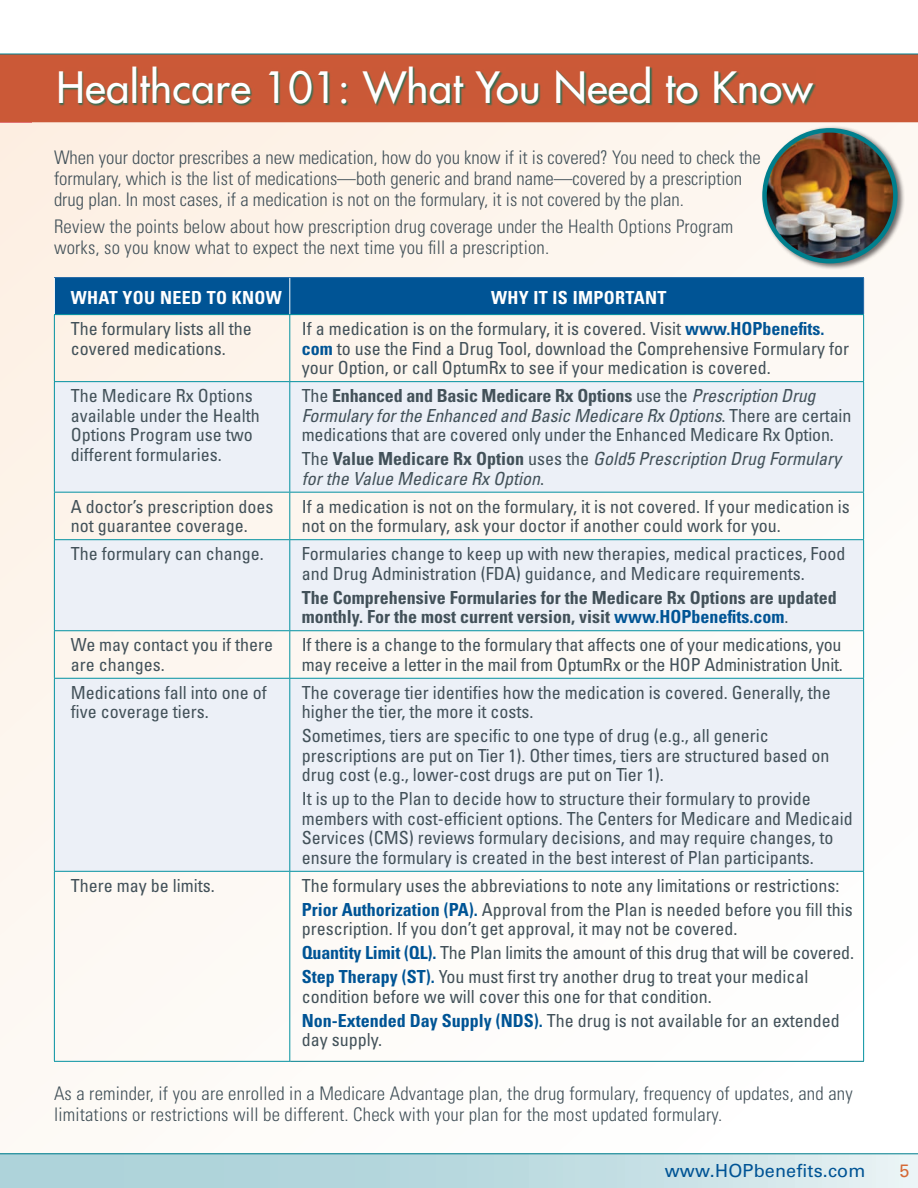
<style>
.page{position:relative;width:918px;height:1188px;background:#fff}
.page>*{position:absolute;margin:0;border:0;box-sizing:border-box;transform-origin:0 0}
.CK_A_head{font:500 42px "Futura Std";letter-spacing:.01em;color:#fff}
.CK_Body{font:300 condensed 18.75px/21px "Univers LT Std";letter-spacing:.01em;color:#425159}
.t1{font:condensed 18px/19.5px "Univers LT Std";color:#425159}
.t2{font:700 condensed 18px/19.5px "Univers LT Std";color:#425159}
.t3{font:italic condensed 18px/19.5px "Univers LT Std";color:#425159}
.t4{font:700 condensed 18px "Univers LT Std";letter-spacing:.02em;color:#fff}
.CK_Body-2{font:18px "Univers LT Std";letter-spacing:.01em;color:#005495}
.t5{font:18px "Univers LT Std";color:#d56a37}
.s1{font-weight:700;color:#005495}
.s2{font-weight:700}
.s3{font-style:italic}
.s4{font-style:normal}
.s5{font-weight:700;font-style:normal}
.s6{color:#005495}
.s7{font-weight:400}
</style>
<div class="page">
<div style="left:0;top:54px;width:918px;height:1110px;background:linear-gradient(to right,#fdf4eb,#fefdfb)"></div>
<div style="left:0;top:54px;width:918px;height:68px;background:#cb5937"></div>
<svg style="left:60px;top:67px;width:756px;height:40px"></svg>
<div style="left:761px;top:126px;width:144px;height:144px;background:#231f20;opacity:.65"></div>
<img style="left:765px;top:130px;width:130px;height:131px;border-radius:65px">
<div style="left:762px;top:128px;width:136px;height:135px;border:4px solid #007f8d;border-radius:50%"></div>
<div style="left:55px;top:278px;width:808px;height:36px;background:#005495"></div>
<svg style="left:55px;top:382px;width:808px;height:489px;background:#eef1f5"></svg>
<hr style="left:54px;top:277px;width:236px;height:1px;background:#2369a5">
<hr style="left:290px;top:277px;width:574px;height:1px;background:#2369a5">
<hr style="left:863px;top:278px;width:1px;height:36px;background:#2369a5">
<hr style="left:54px;top:278px;width:1px;height:36px;background:#fff">
<hr style="left:289px;top:278px;width:1px;height:36px;background:#fff">
<hr style="left:54px;top:314px;width:236px;height:1px;background:#0291a0">
<hr style="left:54px;top:315px;width:1px;height:66px;background:#0291a0">
<hr style="left:290px;top:314px;width:574px;height:1px;background:#0291a0">
<hr style="left:289px;top:315px;width:1px;height:66px;background:#0291a0">
<hr style="left:863px;top:315px;width:1px;height:66px;background:#0291a0">
<hr style="left:54px;top:381px;width:236px;height:1px;background:#0291a0">
<hr style="left:54px;top:382px;width:1px;height:110px;background:#0291a0">
<hr style="left:290px;top:381px;width:574px;height:1px;background:#0291a0">
<hr style="left:289px;top:382px;width:1px;height:110px;background:#0291a0">
<hr style="left:863px;top:382px;width:1px;height:110px;background:#0291a0">
<hr style="left:54px;top:492px;width:236px;height:1px;background:#0291a0">
<hr style="left:54px;top:493px;width:1px;height:46px;background:#0291a0">
<hr style="left:290px;top:492px;width:574px;height:1px;background:#0291a0">
<hr style="left:289px;top:493px;width:1px;height:46px;background:#0291a0">
<hr style="left:863px;top:493px;width:1px;height:46px;background:#0291a0">
<hr style="left:54px;top:539px;width:236px;height:1px;background:#0291a0">
<hr style="left:54px;top:540px;width:1px;height:90px;background:#0291a0">
<hr style="left:290px;top:539px;width:574px;height:1px;background:#0291a0">
<hr style="left:289px;top:540px;width:1px;height:90px;background:#0291a0">
<hr style="left:863px;top:540px;width:1px;height:90px;background:#0291a0">
<hr style="left:54px;top:630px;width:236px;height:1px;background:#0291a0">
<hr style="left:54px;top:631px;width:1px;height:47px;background:#0291a0">
<hr style="left:290px;top:630px;width:574px;height:1px;background:#0291a0">
<hr style="left:289px;top:631px;width:1px;height:47px;background:#0291a0">
<hr style="left:863px;top:631px;width:1px;height:47px;background:#0291a0">
<hr style="left:54px;top:678px;width:236px;height:1px;background:#0291a0">
<hr style="left:54px;top:679px;width:1px;height:192px;background:#0291a0">
<hr style="left:290px;top:678px;width:574px;height:1px;background:#0291a0">
<hr style="left:289px;top:679px;width:1px;height:192px;background:#0291a0">
<hr style="left:863px;top:679px;width:1px;height:192px;background:#0291a0">
<hr style="left:54px;top:871px;width:236px;height:1px;background:#0291a0">
<hr style="left:54px;top:872px;width:1px;height:189px;background:#0291a0">
<hr style="left:290px;top:871px;width:574px;height:1px;background:#0291a0">
<hr style="left:289px;top:872px;width:1px;height:189px;background:#0291a0">
<hr style="left:863px;top:872px;width:1px;height:189px;background:#0291a0">
<hr style="left:54px;top:1061px;width:236px;height:1px;background:#0291a0">
<hr style="left:290px;top:1061px;width:574px;height:1px;background:#007f8d">
<div style="left:0;top:1154px;width:918px;height:34px;background:linear-gradient(to right,#a2cdd4,#dcecef)"></div>
<hr style="left:0;top:54px;width:918px;height:1px;background:#007f8d">
<hr style="left:0;top:1153px;width:918px;height:1px;background:#007f8d">
<p class="CK_A_head" style="left:56px;top:61px;width:758px">Healthcare 101: What You Need to Know</p>
<p class="CK_Body" style="left:54px;top:147px;width:708px">When your doctor prescribes a new medication, how do you know if it is covered? You need to check the formulary, which is the list of medications—both generic and brand name—covered by a prescription drug plan. In most cases, if a medication is not on the formulary, it is not covered by the plan.</p>
<p class="CK_Body" style="left:54px;top:216px;width:681px">Review the points below about how prescription drug coverage under the Health Options Program works, so you know what to expect the next time you fill a prescription.</p>
<p class="t4" style="left:71px;top:287px;width:213px">WHAT YOU NEED TO KNOW</p>
<p class="t4" style="left:491px;top:287px;width:177px">WHY IT IS IMPORTANT</p>
<p class="t1" style="left:71px;top:319px;width:182px">The formulary lists all the covered medications.</p>
<p class="t1" style="left:302px;top:319px;width:549px">If a medication is on the formulary, it is covered. Visit <span class="s1">www.HOPbenefits. com</span> to use the Find a Drug Tool, download the Comprehensive Formulary for your Option, or call OptumRx to see if your medication is covered.</p>
<p class="t1" style="left:71px;top:386px;width:190px">The Medicare Rx Options available under the Health<br>Options Program use two different formularies.</p>
<p class="t1" style="left:302px;top:386px;width:551px">The <span class="s2">Enhanced and Basic Medicare Rx Options</span> use the <span class="s3">Prescription Drug<br>Formulary for the Enhanced and Basic Medicare Rx Options</span>. There are certain medications that are covered only under the Enhanced Medicare Rx Option.</p>
<p class="t3" style="left:302px;top:449px;width:541px"><span class="s4">The</span> <span class="s5">Value Medicare Rx Option</span> <span class="s4">uses the</span> Gold5 Prescription Drug Formulary for the Value Medicare Rx Option<span class="s4">.</span></p>
<p class="t1" style="left:71px;top:496px;width:204px">A doctor’s prescription does not guarantee coverage.</p>
<p class="t1" style="left:302px;top:496px;width:550px">If a medication is not on the formulary, it is not covered. If your medication is not on the formulary, ask your doctor if another could work for you.</p>
<p class="t1" style="left:71px;top:544px;width:194px">The formulary can change.</p>
<p class="t1" style="left:302px;top:544px;width:545px">Formularies change to keep up with new therapies, medical practices, Food and Drug Administration (FDA) guidance, and Medicare requirements.</p>
<p class="t2" style="left:302px;top:588px;width:536px">The Comprehensive Formularies for the Medicare Rx Options are updated monthly. For the most current version, visit <span class="s6">www.HOPbenefits.com</span><span class="s7">.</span></p>
<p class="t1" style="left:71px;top:635px;width:204px">We may contact you if there are changes.</p>
<p class="t1" style="left:302px;top:635px;width:543px">If there is a change to the formulary that affects one of your medications, you may receive a letter in the mail from OptumRx or the HOP Administration Unit.</p>
<p class="t1" style="left:71px;top:682px;width:197px">Medications fall into one of five coverage tiers.</p>
<p class="t1" style="left:302px;top:682px;width:531px">The coverage tier identifies how the medication is covered. Generally, the higher the tier, the more it costs.</p>
<p class="t1" style="left:302px;top:726px;width:529px">Sometimes, tiers are specific to one type of drug (e.g., all generic prescriptions are put on Tier 1). Other times, tiers are structured based on drug cost (e.g., lower-cost drugs are put on Tier 1).</p>
<p class="t1" style="left:302px;top:789px;width:552px">It is up to the Plan to decide how to structure their formulary to provide members with cost-efficient options. The Centers for Medicare and Medicaid Services (CMS) reviews formulary decisions, and may require changes, to ensure the formulary is created in the best interest of Plan participants.</p>
<p class="t1" style="left:71px;top:875px;width:145px">There may be limits.</p>
<p class="t1" style="left:302px;top:875px;width:539px">The formulary uses the abbreviations to note any limitations or restrictions:</p>
<p class="t1" style="left:302px;top:899px;width:553px"><span class="s1">Prior Authorization (PA).</span> Approval from the Plan is needed before you fill this prescription. If you don’t get approval, it may not be covered.</p>
<p class="t1" style="left:302px;top:943px;width:554px"><span class="s1">Quantity Limit (QL).</span> The Plan limits the amount of this drug that will be covered.</p>
<p class="t1" style="left:302px;top:967px;width:508px"><span class="s1">Step Therapy (ST).</span> You must first try another drug to treat your medical condition before we will cover this one for that condition.</p>
<p class="t1" style="left:302px;top:1010px;width:539px"><span class="s1">Non-Extended Day Supply (NDS).</span> The drug is not available for an extended day supply.</p>
<p class="CK_Body" style="left:54px;top:1082px;width:800px">As a reminder, if you are enrolled in a Medicare Advantage plan, the drug formulary, frequency of updates, and any limitations or restrictions will be different. Check with your plan for the most updated formulary.</p>
<p class="CK_Body-2" style="left:665px;top:1160px;width:202px">www.HOPbenefits.com</p>
<p class="t5" style="left:899px;top:1160px;width:12px">5</p>
</div>
